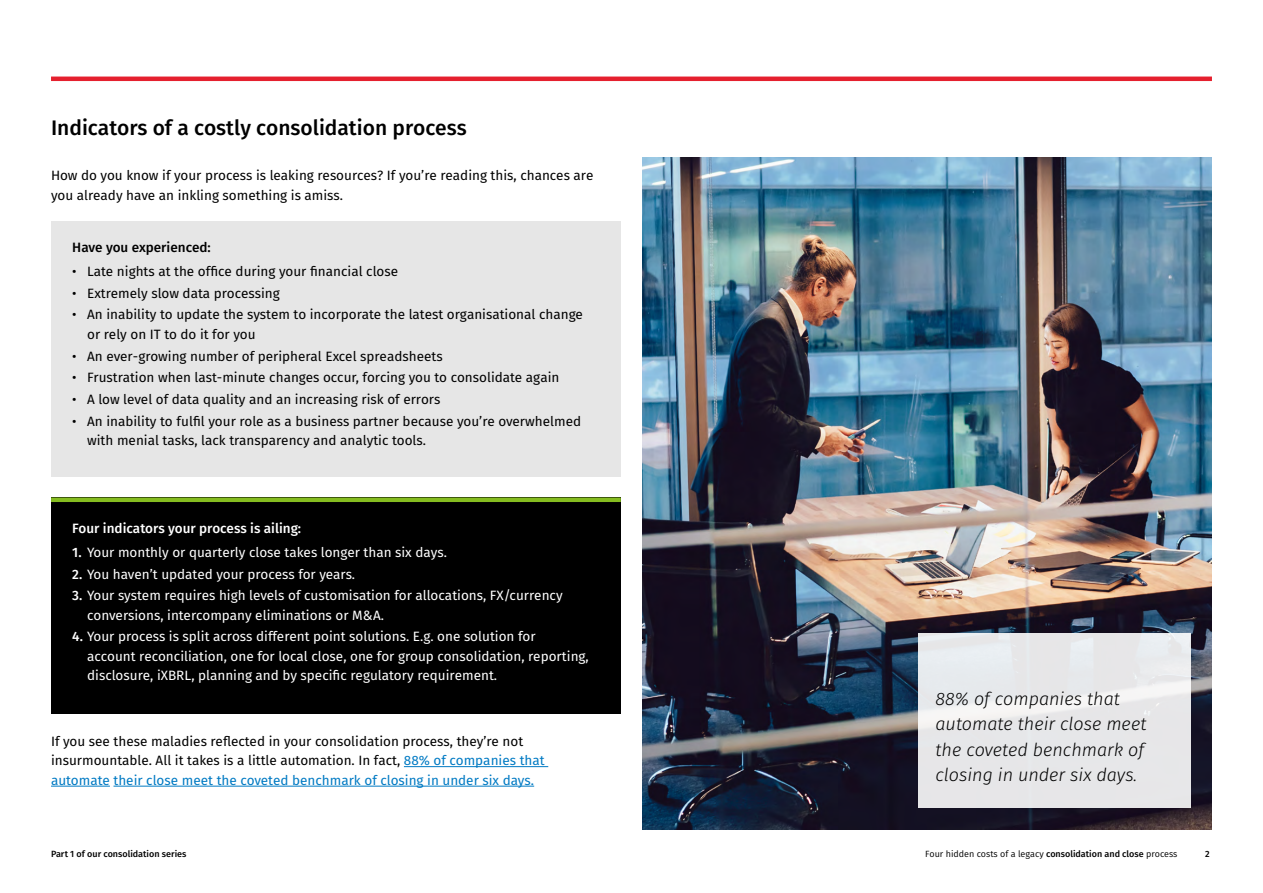
<style>
.page{position:relative;width:1263px;height:893px;background:#fff}
.page>*{position:absolute;margin:0;border:0;box-sizing:border-box;transform-origin:0 0}
.t1{font:500 21px "Fira Sans";color:#000}
.t2{font:italic 300 18px/25.5px "Fira Sans";color:#000}
.t3{font:13.5px/19.5px "Fira Sans";color:#000}
.t4{font:13.5px/19.5px "Fira Sans";color:#fff}
.t5{font:500 13.5px "Fira Sans";color:#fff}
.t6{font:500 13.5px "Fira Sans";color:#000}
.t7{font:9px "Fira Sans";color:#000}
.t8{font:500 9px "Fira Sans";color:#000}
.s1{font-weight:500}
.s2{color:#007ac3}
</style>
<div class="page">
<img style="left:642px;top:157px;width:570px;height:672px">
<hr style="left:51px;top:77px;width:1161px;height:4px;background:#e5202e">
<hr style="left:404px;top:766px;width:144px;height:1px;background:#007ac3">
<hr style="left:51px;top:786px;width:59px;height:1px;background:#007ac3">
<hr style="left:114px;top:786px;width:420px;height:1px;background:#007ac3">
<div style="left:918px;top:634px;width:273px;height:174px;background:linear-gradient(to right,#e8e9eb,#e8e8ea)"></div>
<div style="left:51px;top:221px;width:570px;height:255px;background:#e6e6e6"></div>
<div style="left:51px;top:497px;width:570px;height:217px;background:#000"></div>
<div style="left:51px;top:497px;width:570px;height:5px;background:#85bc20"></div>
<h1 class="t1" style="left:51px;top:113px;width:417px">Indicators of a costly consolidation process</h1>
<p class="t3" style="left:51px;top:166px;width:544px">How do you know if your process is leaking resources? If you’re reading this, chances are you already have an inkling something is amiss.</p>
<p class="t6" style="left:72px;top:238px;width:140px">Have you experienced:</p>
<p class="t3" style="left:72px;top:262px;width:327px">• Late nights at the office during your financial close</p>
<p class="t3" style="left:72px;top:283px;width:209px">• Extremely slow data processing</p>
<p class="t3" style="left:87px;top:305px;width:497px;text-indent:-15px">• An inability to update the system to incorporate the latest organisational change or rely on IT to do it for you</p>
<p class="t3" style="left:72px;top:346px;width:372px">• An ever-growing number of peripheral Excel spreadsheets</p>
<p class="t3" style="left:72px;top:368px;width:489px">• Frustration when last-minute changes occur, forcing you to consolidate again</p>
<p class="t3" style="left:72px;top:389px;width:369px">• A low level of data quality and an increasing risk of errors</p>
<p class="t3" style="left:87px;top:411px;width:496px;text-indent:-15px">• An inability to fulfil your role as a business partner because you’re overwhelmed with menial tasks, lack transparency and analytic tools.</p>
<p class="t5" style="left:72px;top:519px;width:230px">Four indicators your process is ailing:</p>
<p class="t4" style="left:72px;top:542px;width:376px"><span class="s1">1.</span> Your monthly or quarterly close takes longer than six days.</p>
<p class="t4" style="left:72px;top:564px;width:284px"><span class="s1">2.</span> You haven’t updated your process for years.</p>
<p class="t4" style="left:87px;top:586px;width:477px;text-indent:-15px"><span class="s1">3.</span> Your system requires high levels of customisation for allocations, FX/currency conversions, intercompany eliminations or M&amp;A.</p>
<p class="t4" style="left:87px;top:627px;width:503px;text-indent:-15px"><span class="s1">4.</span> Your process is split across different point solutions. E.g. one solution for<br>account reconciliation, one for local close, one for group consolidation, reporting, disclosure, iXBRL, planning and by specific regulatory requirement.</p>
<p class="t3" style="left:51px;top:731px;width:495px">If you see these maladies reflected in your consolidation process, they’re not insurmountable. All it takes is a little automation. In fact, <span class="s2">88% of companies that automate their close meet the coveted benchmark of closing in under six days.</span></p>
<p class="t8" style="left:51px;top:848px;width:137px">Part 1 of our consolidation series</p>
<h2 class="t2" style="left:935px;top:686px;width:212px">88% of companies that automate their close meet the coveted benchmark of closing in under six days.</h2>
<p class="t7" style="left:925px;top:848px;width:254px">Four hidden costs of a legacy <span class="s1">consolidation and close</span> process</p>
<p class="t8" style="left:1205px;top:848px;width:6px">2</p>
</div>
